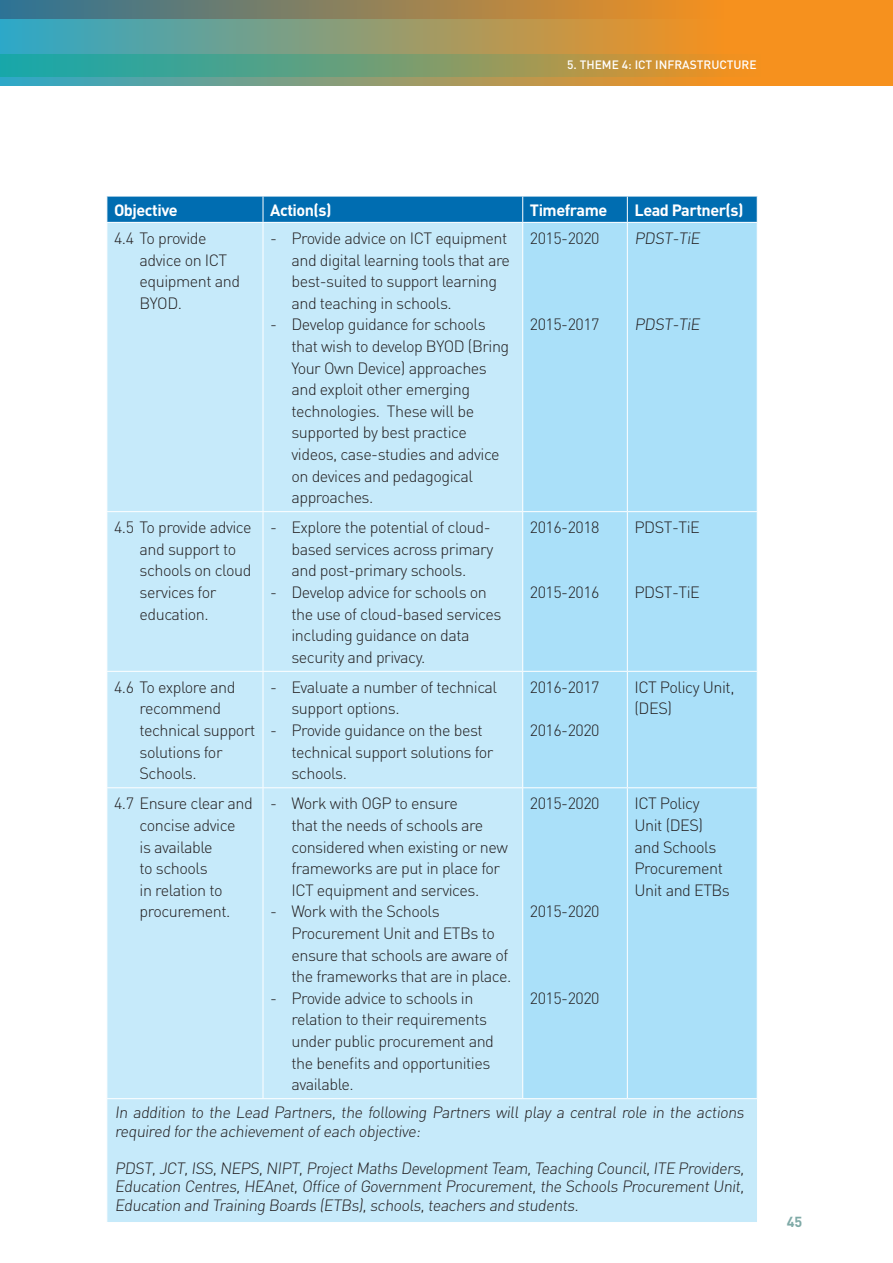
<style>
.page{position:relative;width:893px;height:1263px;background:#fff}
.page>*{position:absolute;margin:0;border:0;box-sizing:border-box;transform-origin:0 0}
.Body{font:300 16.2px/21.6px "DIN";letter-spacing:-.03em;color:#231f20}
.Body-2{font:700 16.2px "DIN";letter-spacing:-.03em;color:#fff}
.t1{font:700 14.4px "DIN";color:#7ea9a6}
.page_header{font:500 12px "DIN";color:#fff}
</style>
<div class="page">
<div style="left:106px;top:1087px;width:652px;height:136px;background:#c6eafa;border:1px solid #fff"></div>
<svg style="left:0;top:0;width:893px;height:86px;background:#a79359"></svg>
<div style="left:0;top:54px;width:761px;height:23px;background:linear-gradient(to right,#08a9b7,#ec9124)"></div>
<div style="left:107px;top:223px;width:415px;height:875px;background:#c6eafa"></div>
<div style="left:523px;top:223px;width:234px;height:875px;background:#aae0f9"></div>
<svg style="left:106px;top:196px;width:652px;height:26px;background:#0a73b4"></svg>
<hr style="left:263px;top:223px;width:1px;height:288px;background:#fff">
<hr style="left:627px;top:223px;width:1px;height:288px;background:#fff">
<hr style="left:106px;top:511px;width:157px;height:1px;background:#fff">
<hr style="left:263px;top:511px;width:260px;height:1px;background:#fff">
<hr style="left:263px;top:512px;width:1px;height:159px;background:#fff">
<hr style="left:523px;top:511px;width:104px;height:1px;background:#fff">
<hr style="left:627px;top:511px;width:131px;height:1px;background:#fff">
<hr style="left:627px;top:512px;width:1px;height:159px;background:#fff">
<hr style="left:106px;top:671px;width:157px;height:1px;background:#fff">
<hr style="left:263px;top:671px;width:260px;height:1px;background:#fff">
<hr style="left:263px;top:672px;width:1px;height:115px;background:#fff">
<hr style="left:523px;top:671px;width:104px;height:1px;background:#fff">
<hr style="left:627px;top:671px;width:131px;height:1px;background:#fff">
<hr style="left:627px;top:672px;width:1px;height:115px;background:#fff">
<hr style="left:106px;top:787px;width:157px;height:1px;background:#fff">
<hr style="left:106px;top:788px;width:1px;height:310px;background:#fff">
<hr style="left:263px;top:787px;width:260px;height:1px;background:#fff">
<hr style="left:263px;top:788px;width:1px;height:310px;background:#fff">
<hr style="left:523px;top:787px;width:104px;height:1px;background:#fff">
<hr style="left:522px;top:788px;width:1px;height:310px;background:#fff">
<hr style="left:627px;top:787px;width:131px;height:1px;background:#fff">
<hr style="left:627px;top:788px;width:1px;height:310px;background:#fff">
<hr style="left:757px;top:788px;width:1px;height:310px;background:#fff">
<hr style="left:106px;top:1098px;width:157px;height:1px;background:#fff">
<hr style="left:263px;top:1098px;width:260px;height:1px;background:#fff">
<hr style="left:523px;top:1098px;width:104px;height:1px;background:#fff">
<hr style="left:627px;top:1098px;width:131px;height:1px;background:#fff">
<p class="page_header" style="left:567px;top:57px;width:191px">5. THEME 4: ICT INFRASTRUCTURE</p>
<p class="Body-2" style="left:114px;top:199px;width:65px">Objective</p>
<p class="Body-2" style="left:270px;top:199px;width:63px">Action(s)</p>
<p class="Body-2" style="left:530px;top:199px;width:79px">Timeframe</p>
<p class="Body-2" style="left:634px;top:199px;width:111px">Lead Partner(s)</p>
<p class="Body" style="left:140px;top:227px;width:102px;text-indent:-26px">4.4 To provide advice on ICT equipment and<br>BYOD.</p>
<p class="Body" style="left:291px;top:227px;width:220px;text-indent:-21px">- Provide advice on ICT equipment and digital learning tools that are best-suited to support learning and teaching in schools.</p>
<p class="Body" style="left:291px;top:314px;width:219px;text-indent:-21px">- Develop guidance for schools that wish to develop BYOD (Bring<br>Your Own Device) approaches and exploit other emerging technologies. These will be supported by best practice videos, case-studies and advice on devices and pedagogical approaches.</p>
<p class="Body" style="left:530px;top:227px;width:71px">2015-2020</p>
<p class="Body" style="left:634px;top:227px;width:69px">PDST-TiE</p>
<p class="Body" style="left:530px;top:314px;width:71px">2015-2017</p>
<p class="Body" style="left:634px;top:314px;width:69px">PDST-TiE</p>
<p class="Body" style="left:140px;top:516px;width:114px;text-indent:-26px">4.5 To provide advice and support to schools on cloud services for education.</p>
<p class="Body" style="left:291px;top:516px;width:203px;text-indent:-21px">- Explore the potential of cloud&shy;based services across primary and post-primary schools.</p>
<p class="Body" style="left:291px;top:581px;width:211px;text-indent:-21px">- Develop advice for schools on the use of cloud-based services including guidance on data security and privacy.</p>
<p class="Body" style="left:140px;top:676px;width:117px;text-indent:-26px">4.6 To explore and recommend technical support solutions for<br>Schools.</p>
<p class="Body" style="left:291px;top:676px;width:207px;text-indent:-21px">- Evaluate a number of technical support options.</p>
<p class="Body" style="left:291px;top:719px;width:204px;text-indent:-21px">- Provide guidance on the best technical support solutions for schools.</p>
<p class="Body" style="left:140px;top:792px;width:115px;text-indent:-26px">4.7 Ensure clear and concise advice<br>is available<br>to schools<br>in relation to procurement.</p>
<p class="Body" style="left:291px;top:792px;width:218px;text-indent:-21px">- Work with OGP to ensure<br>that the needs of schools are considered when existing or new frameworks are put in place for<br>ICT equipment and services.</p>
<p class="Body" style="left:291px;top:900px;width:222px;text-indent:-21px">- Work with the Schools<br>Procurement Unit and ETBs to ensure that schools are aware of the frameworks that are in place.</p>
<p class="Body" style="left:291px;top:987px;width:204px;text-indent:-21px">- Provide advice to schools in relation to their requirements under public procurement and the benefits and opportunities available.</p>
<p class="Body" style="left:530px;top:516px;width:71px">2016-2018</p>
<p class="Body" style="left:530px;top:581px;width:71px">2015-2016</p>
<p class="Body" style="left:530px;top:676px;width:71px">2016-2017</p>
<p class="Body" style="left:530px;top:719px;width:71px">2016-2020</p>
<p class="Body" style="left:530px;top:792px;width:71px">2015-2020</p>
<p class="Body" style="left:530px;top:900px;width:71px">2015-2020</p>
<p class="Body" style="left:530px;top:987px;width:71px">2015-2020</p>
<p class="Body" style="left:634px;top:516px;width:67px">PDST-TiE</p>
<p class="Body" style="left:634px;top:581px;width:67px">PDST-TiE</p>
<p class="Body" style="left:634px;top:676px;width:102px">ICT Policy Unit, (DES)</p>
<p class="Body" style="left:634px;top:792px;width:97px">ICT Policy<br>Unit (DES) and Schools<br>Procurement<br>Unit and ETBs</p>
<p class="Body" style="left:115px;top:1103px;width:633px;line-height:18.6px">In addition to the Lead Partners, the following Partners will play a central role in the actions required for the achievement of each objective:</p>
<p class="Body" style="left:115px;top:1158px;width:633px;line-height:18.6px;text-align:justify">PDST, JCT, ISS, NEPS, NIPT, Project Maths Development Team, Teaching Council, ITE Providers, Education Centres, HEAnet, Office of Government Procurement, the Schools Procurement Unit, Education and Training Boards (ETBs), schools, teachers and students.</p>
<p class="t1" style="left:787px;top:1212px;width:17px">45</p>
</div>
